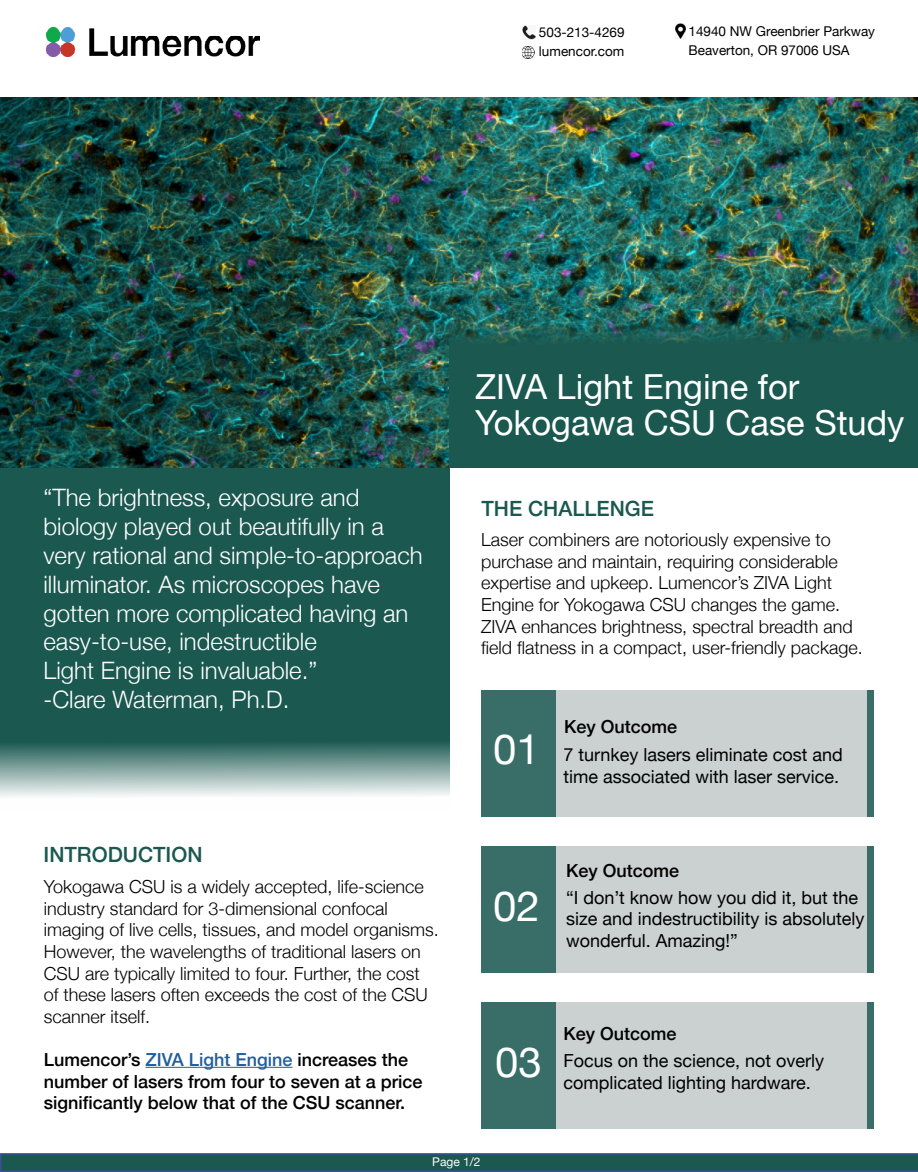
<style>
.page{position:relative;width:918px;height:1172px;background:#fff}
.page>*{position:absolute;margin:0;border:0;box-sizing:border-box;transform-origin:0 0}
.t1{font:42px "Helvetica Neue";color:#fff}
.t2{font:34.5px/36px "Helvetica Neue";color:#fff}
.t3{font:300 24px/28.8px "Helvetica Neue";color:#fff}
.t4{font:500 21px "Helvetica Neue";color:#1a5850}
.t5{font:300 18px/21.6px "Helvetica Neue";color:#000}
.t6{font:18px/21.6px "Helvetica Neue";color:#000}
.t7{font:500 18px/21.6px "Helvetica Neue";color:#000}
.t8{font:13.5px/19.5px "Helvetica Neue";color:#000}
.t9{font:12px "Helvetica Neue";color:#fff}
.s1{color:#215e9e}
</style>
<div class="page">
<img style="left:0;top:97px;width:918px;height:371px">
<svg style="left:0;top:1153px;width:918px;height:19px"></svg>
<hr style="left:145px;top:1066px;width:148px;height:1px;background:#215e9e">
<img style="left:46px;top:28px;width:214px;height:29px">
<div style="left:449px;top:312px;width:469px;height:156px;background:#1a5850"></div>
<svg style="left:0;top:468px;width:449px;height:329px;fill:#1a5850"></svg>
<div style="left:481px;top:689px;width:392px;height:127px;background:#386e67"></div>
<div style="left:556px;top:689px;width:311px;height:127px;background:#cbd1d0"></div>
<div style="left:481px;top:845px;width:392px;height:127px;background:#386e67"></div>
<div style="left:556px;top:845px;width:311px;height:127px;background:#cbd1d0"></div>
<div style="left:481px;top:1001px;width:392px;height:127px;background:#386e67"></div>
<div style="left:556px;top:1001px;width:311px;height:127px;background:#cbd1d0"></div>
<svg style="left:523px;top:26px;width:12px;height:13px"></svg>
<svg style="left:522px;top:46px;width:13px;height:13px"></svg>
<img style="left:676px;top:24px;width:10px;height:15px">
<p class="t8" style="left:539px;top:23px;width:87px">503-213-4269 lumencor.com</p>
<p class="t8" style="left:689px;top:22px;width:188px">14940 NW Greenbrier Parkway<br>Beaverton, OR 97006 USA</p>
<p class="t3" style="left:44px;top:481px;width:381px">“The brightness, exposure and biology played out beautifully in a very rational and simple-to-approach illuminator. As microscopes have gotten more complicated having an easy-to-use, indestructible<br>Light Engine is invaluable.”<br>-Clare Waterman, Ph.D.</p>
<p class="t4" style="left:44px;top:838px;width:161px">INTRODUCTION</p>
<p class="t5" style="left:44px;top:874px;width:397px">Yokogawa CSU is a widely accepted, life-science industry standard for 3-dimensional confocal imaging of live cells, tissues, and model organisms.<br>However, the wavelengths of traditional lasers on CSU are typically limited to four. Further, the cost of these lasers often exceeds the cost of the CSU scanner itself.</p>
<p class="t7" style="left:44px;top:1047px;width:380px">Lumencor’s <span class="s1">ZIVA Light Engine</span> increases the number of lasers from four to seven at a price significantly below that of the CSU scanner.</p>
<h2 class="t2" style="left:475px;top:371px;width:431px">ZIVA Light Engine for<br>Yokogawa CSU Case Study</h2>
<p class="t4" style="left:481px;top:492px;width:174px">THE CHALLENGE</p>
<p class="t5" style="left:481px;top:527px;width:383px">Laser combiners are notoriously expensive to purchase and maintain, requiring considerable expertise and upkeep. Lumencor’s ZIVA Light Engine for Yokogawa CSU changes the game.<br>ZIVA enhances brightness, spectral breadth and field flatness in a compact, user-friendly package.</p>
<h1 class="t1" style="left:493px;top:718px;width:48px">01</h1>
<p class="t7" style="left:564px;top:714px;width:115px">Key Outcome</p>
<p class="t6" style="left:563px;top:745px;width:281px">7 turnkey lasers eliminate cost and time associated with laser service.</p>
<h1 class="t1" style="left:493px;top:875px;width:48px">02</h1>
<p class="t7" style="left:566px;top:858px;width:115px">Key Outcome</p>
<p class="t6" style="left:566px;top:887px;width:300px">“I don’t know how you did it, but the size and indestructibility is absolutely wonderful. Amazing!”</p>
<h1 class="t1" style="left:495px;top:1031px;width:48px">03</h1>
<p class="t7" style="left:563px;top:1021px;width:115px">Key Outcome</p>
<p class="t6" style="left:563px;top:1051px;width:262px">Focus on the science, not overly complicated lighting hardware.</p>
<p class="t9" style="left:432px;top:1153px;width:50px">Page 1/2</p>
</div>
